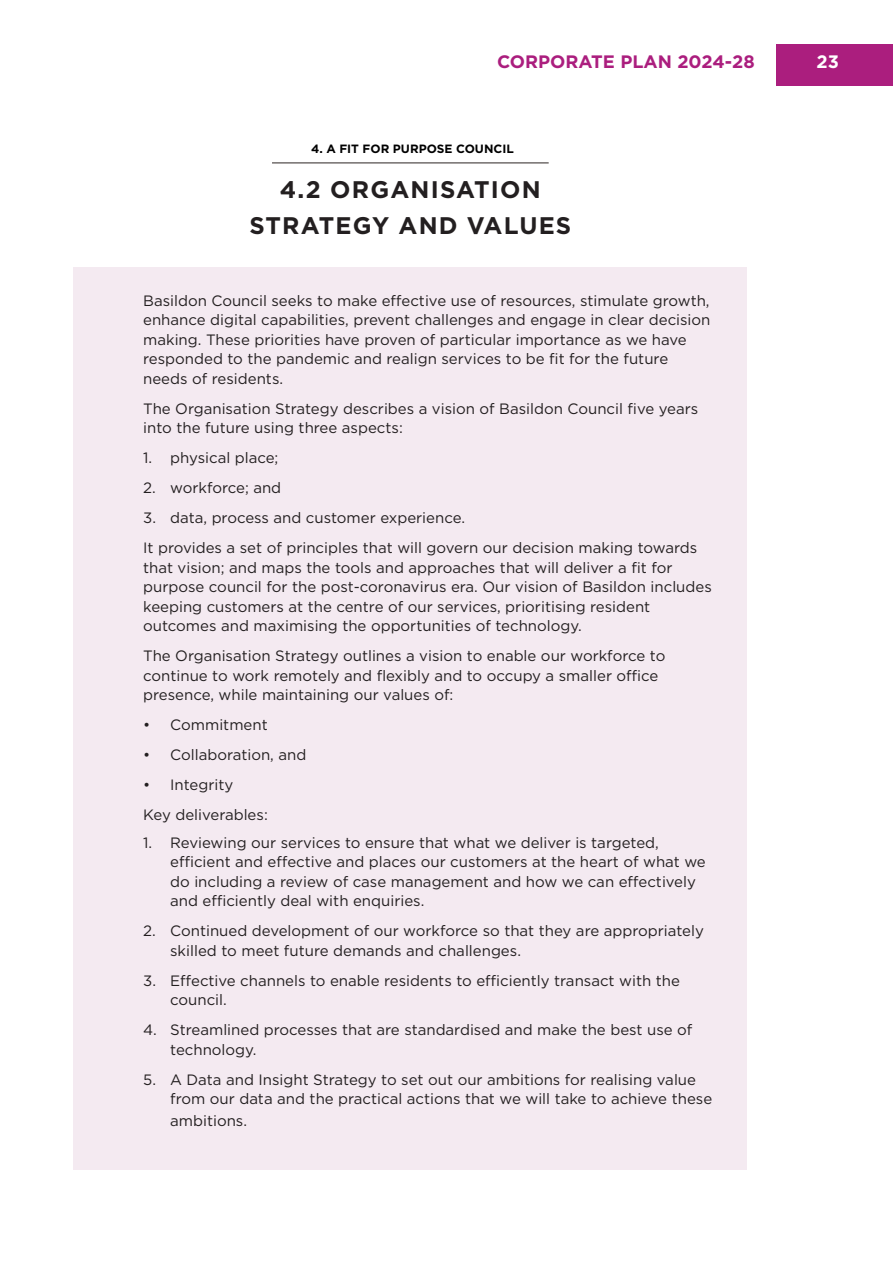
<style>
.page{position:relative;width:893px;height:1263px;background:#fff}
.page>*{position:absolute;margin:0;border:0;box-sizing:border-box;transform-origin:0 0}
.Chapter_Title_-_Align_Center{font:700 24px/36px "Gotham";letter-spacing:.05em;color:#231f20;text-align:center}
.t1{font:700 18px "Gotham";color:#ab1e7e}
.t2{font:700 18px "Gotham";color:#fff}
.t3{font:15px/19.5px "Gotham";color:#231f20}
.Section_Title{font:700 12px "Gotham";color:#000}
</style>
<div class="page">
<div style="left:777px;top:44px;width:116px;height:42px;background:#ab1e7e"></div>
<div style="left:74px;top:267px;width:673px;height:902px;background:#f4eaf1"></div>
<hr style="left:272px;top:163px;width:277px;height:1px;background:#2c2523">
<p class="t1" style="left:497px;top:49px;width:259px">CORPORATE PLAN 2024-28</p>
<p class="Section_Title" style="left:311px;top:141px;width:204px">4. A FIT FOR PURPOSE COUNCIL</p>
<p class="Chapter_Title_-_Align_Center" style="left:249px;top:171px;width:323px">4.2 ORGANISATION<br>STRATEGY AND VALUES</p>
<p class="t3" style="left:143px;top:290px;width:569px">Basildon Council seeks to make effective use of resources, stimulate growth, enhance digital capabilities, prevent challenges and engage in clear decision making. These priorities have proven of particular importance as we have responded to the pandemic and realign services to be fit for the future needs of residents.</p>
<p class="t3" style="left:143px;top:398px;width:557px">The Organisation Strategy describes a vision of Basildon Council five years into the future using three aspects:</p>
<p class="t3" style="left:143px;top:448px;width:137px">1. physical place;</p>
<p class="t3" style="left:143px;top:478px;width:140px">2. workforce; and</p>
<p class="t3" style="left:143px;top:508px;width:323px">3. data, process and customer experience.</p>
<p class="t3" style="left:143px;top:538px;width:570px">It provides a set of principles that will govern our decision making towards that vision; and maps the tools and approaches that will deliver a fit for purpose council for the post-coronavirus era. Our vision of Basildon includes keeping customers at the centre of our services, prioritising resident outcomes and maximising the opportunities of technology.</p>
<p class="t3" style="left:143px;top:646px;width:524px">The Organisation Strategy outlines a vision to enable our workforce to continue to work remotely and flexibly and to occupy a smaller office presence, while maintaining our values of:</p>
<p class="t3" style="left:143px;top:715px;width:126px">• Commitment</p>
<p class="t3" style="left:143px;top:745px;width:165px">• Collaboration, and</p>
<p class="t3" style="left:143px;top:775px;width:92px">• Integrity</p>
<p class="t3" style="left:143px;top:805px;width:126px">Key deliverables:</p>
<p class="t3" style="left:170px;top:832px;width:537px;text-indent:-27px">1. Reviewing our services to ensure that what we deliver is targeted, efficient and effective and places our customers at the heart of what we do including a review of case management and how we can effectively and efficiently deal with enquiries.</p>
<p class="t3" style="left:170px;top:921px;width:535px;text-indent:-27px">2. Continued development of our workforce so that they are appropriately skilled to meet future demands and challenges.</p>
<p class="t3" style="left:170px;top:970px;width:511px;text-indent:-27px">3. Effective channels to enable residents to efficiently transact with the council.</p>
<p class="t3" style="left:170px;top:1020px;width:524px;text-indent:-27px">4. Streamlined processes that are standardised and make the best use of technology.</p>
<p class="t3" style="left:170px;top:1069px;width:544px;text-indent:-27px">5. A Data and Insight Strategy to set out our ambitions for realising value from our data and the practical actions that we will take to achieve these</p>
<p class="t3" style="left:170px;top:1110px;width:78px">ambitions.</p>
<p class="t2" style="left:817px;top:49px;width:24px">23</p>
</div>
